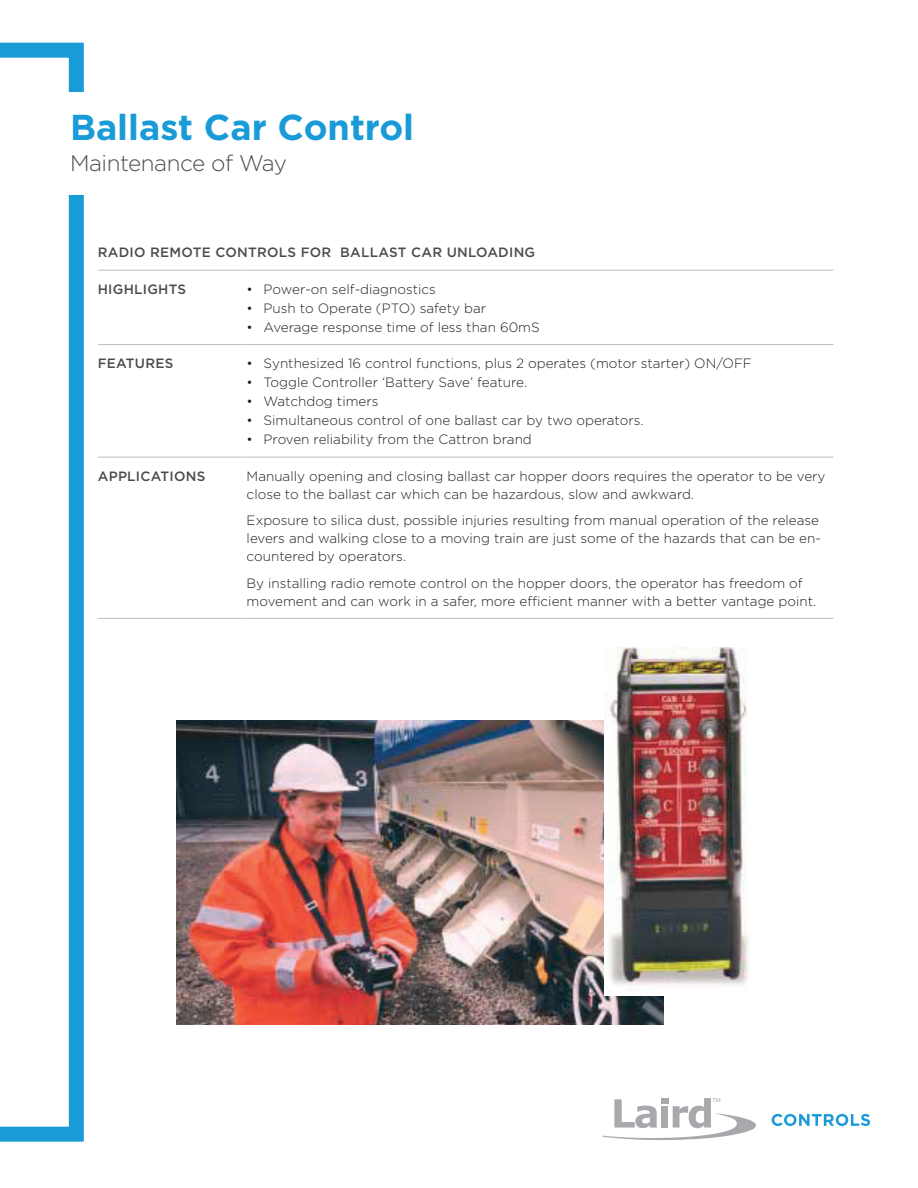
<style>
.page{position:relative;width:918px;height:1188px;background:#fff}
.page>*{position:absolute;margin:0;border:0;box-sizing:border-box;transform-origin:0 0}
.t1{font:700 36px "Gotham";color:#199bd8}
.t2{font:300 22.5px "Gotham";letter-spacing:-.02em;color:#4b4c4d}
.t3{font:300 13.5px/18px "Gotham";color:#231f20}
.t4{font:500 13.5px "Gotham";letter-spacing:.02em;color:#4b4c4d}
</style>
<div class="page">
<hr style="left:98px;top:270px;width:149px;height:1px;background:#bcbdc0">
<hr style="left:247px;top:270px;width:586px;height:1px;background:#bcbdc0">
<hr style="left:98px;top:344px;width:149px;height:1px;background:#bcbdc0">
<hr style="left:247px;top:344px;width:586px;height:1px;background:#bcbdc0">
<hr style="left:98px;top:457px;width:149px;height:1px;background:#bcbdc0">
<hr style="left:247px;top:457px;width:586px;height:1px;background:#bcbdc0">
<hr style="left:98px;top:618px;width:149px;height:1px;background:#bcbdc0">
<hr style="left:247px;top:618px;width:586px;height:1px;background:#bcbdc0">
<img style="left:176px;top:720px;width:487px;height:304px">
<img style="left:604px;top:648px;width:146px;height:348px">
<svg style="left:0;top:43px;width:84px;height:1099px"></svg>
<div style="left:53px;top:93px;width:62px;height:102px;background:#fff"></div>
<svg style="left:602px;top:1098px;width:154px;height:42px"></svg>
<svg style="left:772px;top:1114px;width:98px;height:12px"></svg>
<h1 class="t1" style="left:70px;top:103px;width:346px">Ballast Car Control</h1>
<h2 class="t2" style="left:70px;top:149px;width:219px">Maintenance of Way</h2>
<p class="t4" style="left:98px;top:244px;width:439px">RADIO REMOTE CONTROLS FOR BALLAST CAR UNLOADING</p>
<p class="t4" style="left:98px;top:280px;width:90px">HIGHLIGHTS</p>
<p class="t3" style="left:247px;top:280px;width:191px">• Power-on self-diagnostics</p>
<p class="t3" style="left:247px;top:299px;width:241px">• Push to Operate (PTO) safety bar</p>
<p class="t3" style="left:247px;top:318px;width:295px">• Average response time of less than 60mS</p>
<p class="t4" style="left:98px;top:355px;width:77px">FEATURES</p>
<p class="t3" style="left:247px;top:354px;width:507px">• Synthesized 16 control functions, plus 2 operates (motor starter) ON/OFF</p>
<p class="t3" style="left:247px;top:373px;width:282px">• Toggle Controller ‘Battery Save’ feature.</p>
<p class="t3" style="left:247px;top:392px;width:133px">• Watchdog timers</p>
<p class="t3" style="left:247px;top:411px;width:399px">• Simultaneous control of one ballast car by two operators.</p>
<p class="t3" style="left:247px;top:430px;width:287px">• Proven reliability from the Cattron brand</p>
<p class="t4" style="left:98px;top:467px;width:109px">APPLICATIONS</p>
<p class="t3" style="left:247px;top:467px;width:580px">Manually opening and closing ballast car hopper doors requires the operator to be very close to the ballast car which can be hazardous, slow and awkward.</p>
<p class="t3" style="left:247px;top:511px;width:576px">Exposure to silica dust, possible injuries resulting from manual operation of the release levers and walking close to a moving train are just some of the hazards that can be en&shy;countered by operators.</p>
<p class="t3" style="left:247px;top:574px;width:571px">By installing radio remote control on the hopper doors, the operator has freedom of movement and can work in a safer, more efficient manner with a better vantage point.</p>
</div>
